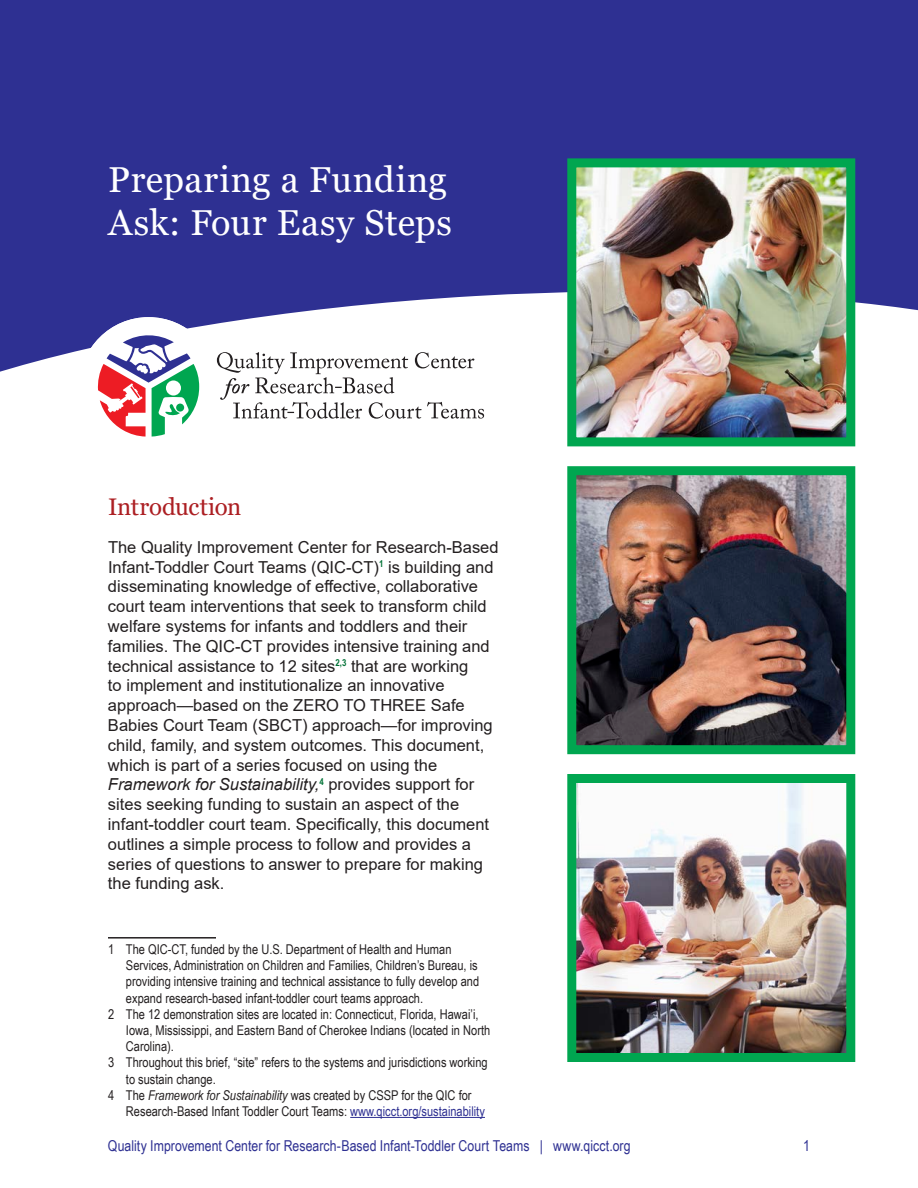
<style>
.page{position:relative;width:918px;height:1188px;background:#fff}
.page>*{position:absolute;margin:0;border:0;box-sizing:border-box;transform-origin:0 0}
.t1{font:36px/43.2px "Georgia";letter-spacing:.02em;color:#fff}
.t2{font:24px "Georgia";letter-spacing:-.005em;color:#ac1f23}
.t3{font:16.5px/19.8px "Arial";color:#231f20}
.t4{font:15px "Arial Narrow";letter-spacing:.005em;color:#2e3092}
.t5{font:13.5px/16.2px "Arial Narrow";color:#231f20}
.t6{font:700 9.6px "Arial Narrow";color:#007236}
.s1{font-style:italic}
.s2{color:#2e3092}
</style>
<div class="page">
<svg style="left:0;top:0;width:918px;height:376px;background:#41439c"></svg>
<div style="left:79px;top:317px;width:139px;height:139px;background:#fff;border-radius:50%"></div>
<svg style="left:97px;top:333px;width:102px;height:104px"></svg>
<svg style="left:217px;top:352px;width:267px;height:67px"></svg>
<img style="left:577px;top:168px;width:268px;height:268px">
<div style="left:567px;top:158px;width:288px;height:288px;border:9px solid #00a650"></div>
<img style="left:577px;top:476px;width:268px;height:268px">
<div style="left:567px;top:466px;width:288px;height:288px;border:9px solid #00a650"></div>
<img style="left:577px;top:784px;width:268px;height:268px">
<div style="left:567px;top:774px;width:288px;height:288px;border:9px solid #00a650"></div>
<hr style="left:108px;top:937px;width:108px;height:2px;background:#231f20">
<hr style="left:350px;top:1117px;width:135px;height:1px;background:#2e3092">
<h1 class="t1" style="left:108px;top:158px;width:345px">Preparing a Funding<br>Ask: Four Easy Steps</h1>
<h2 class="t2" style="left:108px;top:492px;width:135px">Introduction</h2>
<p class="t3" style="left:108px;top:537px;width:392px">The Quality Improvement Center for Research-Based<br>Infant-Toddler Court Teams (QIC-CT)<sup>1</sup> is building and</p>
<p class="t3" style="left:108px;top:577px;width:383px">disseminating knowledge of effective, collaborative court team interventions that seek to transform child welfare systems for infants and toddlers and their families. The QIC-CT provides intensive training and technical assistance to 12 sites<sup>2</sup></p>
<p class="t6" style="left:340px;top:655px;width:8px">,3</p>
<p class="t3" style="left:108px;top:656px;width:386px;text-indent:243px">that are working<br>to implement and institutionalize an innovative approach—based on the ZERO TO THREE Safe Babies Court Team (SBCT) approach—for improving child, family, and system outcomes. This document, which is part of a series focused on using the <span class="s1">Framework for Sustainability,</span><sup>4</sup> provides support for</p>
<p class="t3" style="left:108px;top:794px;width:383px">sites seeking funding to sustain an aspect of the infant-toddler court team. Specifically, this document outlines a simple process to follow and provides a series of questions to answer to prepare for making the funding ask.</p>
<p class="t5" style="left:126px;top:941px;width:355px;text-indent:-18px">1 The QIC-CT, funded by the U.S. Department of Health and Human Services, Administration on Children and Families, Children’s Bureau, is providing intensive training and technical assistance to fully develop and expand research-based infant-toddler court teams approach.</p>
<p class="t5" style="left:126px;top:1005px;width:366px;text-indent:-18px">2 The 12 demonstration sites are located in: Connecticut, Florida, Hawai’i,<br>Iowa, Mississippi, and Eastern Band of Cherokee Indians (located in North<br>Carolina).</p>
<p class="t5" style="left:126px;top:1054px;width:363px;text-indent:-18px">3 Throughout this brief, “site” refers to the systems and jurisdictions working to sustain change.</p>
<p class="t5" style="left:126px;top:1086px;width:360px;text-indent:-18px">4 The <span class="s1">Framework for Sustainability</span> was created by CSSP for the QIC for<br>Research-Based Infant Toddler Court Teams: <span class="s2">www.qicct.org/sustainability</span></p>
<p class="t4" style="left:108px;top:1135px;width:524px">Quality Improvement Center for Research-Based Infant-Toddler Court Teams | www.qicct.org</p>
<p class="t4" style="left:803px;top:1135px;width:8px">1</p>
</div>
